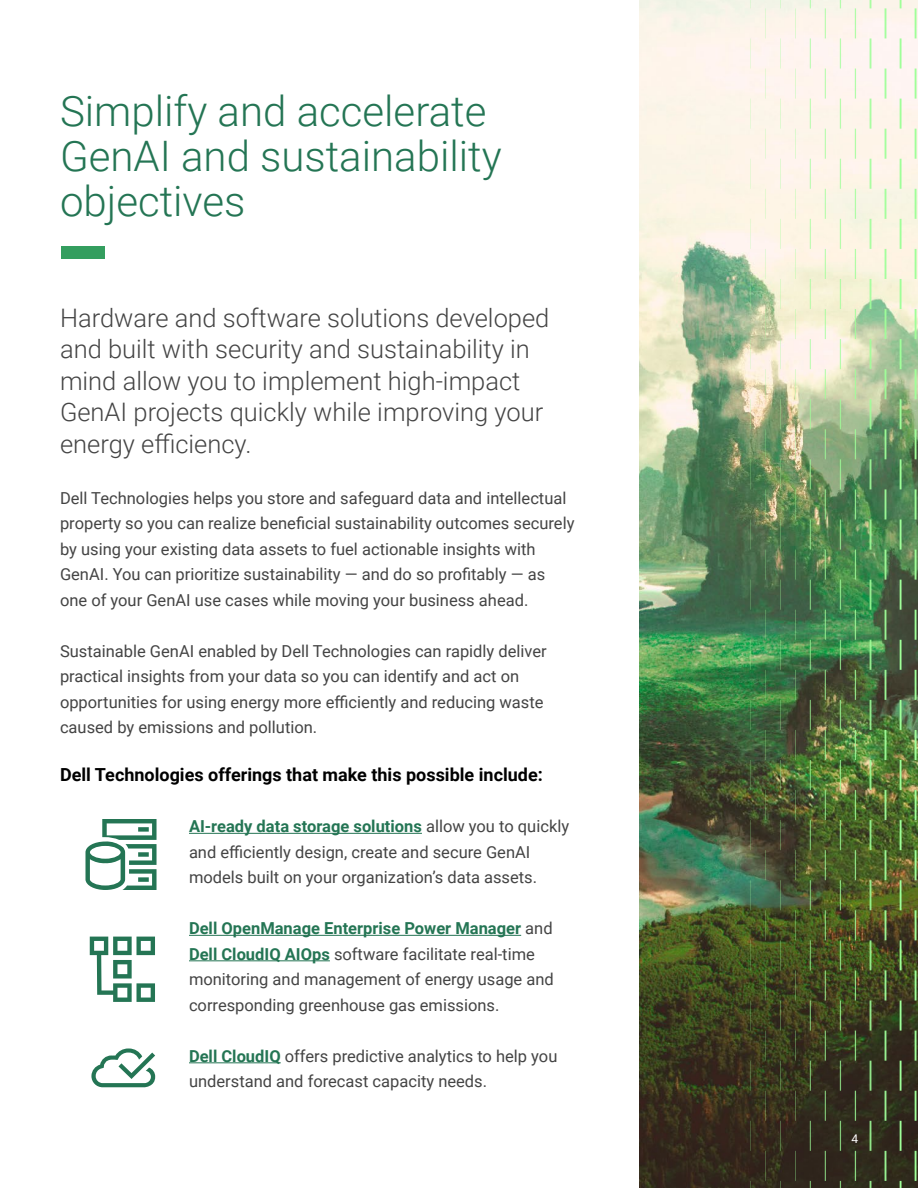
<style>
.page{position:relative;width:918px;height:1188px;background:#fff}
.page>*{position:absolute;margin:0;border:0;box-sizing:border-box;transform-origin:0 0}
.Section_Header{font:300 42px/45px "Roboto";color:#247554}
.Secondary_page_title{font:300 25.5px/31.5px "Roboto";color:#444}
.Section_title{font:700 18px "Roboto";color:#000}
.Body{font:16.5px/25.5px "Roboto";color:#444}
.t1{font:12px "Roboto";color:#fff}
.s1{font-weight:700;color:#247554}
</style>
<div class="page">
<div style="left:62px;top:246px;width:43px;height:13px;background:#349e5f"></div>
<hr style="left:189px;top:833px;width:233px;height:1px;background:#247554">
<hr style="left:189px;top:935px;width:332px;height:1px;background:#247554">
<hr style="left:189px;top:960px;width:141px;height:1px;background:#247554">
<hr style="left:189px;top:1062px;width:92px;height:1px;background:#247554">
<svg style="left:85px;top:819px;width:72px;height:71px"></svg>
<svg style="left:90px;top:937px;width:65px;height:65px"></svg>
<svg style="left:91px;top:1048px;width:64px;height:39px"></svg>
<img style="left:639px;top:0;width:111px;height:1188px">
<img style="left:750px;top:640px;width:168px;height:548px">
<img style="left:750px;top:0;width:168px;height:640px">
<h2 class="Section_Header" style="left:60px;top:87px;width:443px">Simplify and accelerate<br>GenAI and sustainability objectives</h2>
<h3 class="Secondary_page_title" style="left:60px;top:301px;width:491px">Hardware and software solutions developed and built with security and sustainability in mind allow you to implement high-impact GenAI projects quickly while improving your energy efficiency.</h3>
<p class="Body" style="left:60px;top:484px;width:516px">Dell Technologies helps you store and safeguard data and intellectual property so you can realize beneficial sustainability outcomes securely by using your existing data assets to fuel actionable insights with GenAI. You can prioritize sustainability — and do so profitably — as one of your GenAI use cases while moving your business ahead.</p>
<p class="Body" style="left:60px;top:637px;width:488px">Sustainable GenAI enabled by Dell Technologies can rapidly deliver practical insights from your data so you can identify and act on opportunities for using energy more efficiently and reducing waste caused by emissions and pollution.</p>
<h4 class="Section_title" style="left:60px;top:762px;width:484px">Dell Technologies offerings that make this possible include:</h4>
<p class="Body" style="left:189px;top:813px;width:382px"><span class="s1">AI-ready data storage solutions</span> allow you to quickly and efficiently design, create and secure GenAI models built on your organization’s data assets.</p>
<p class="Body" style="left:189px;top:915px;width:366px"><span class="s1">Dell OpenManage Enterprise Power Manager</span> and <span class="s1">Dell CloudIQ AIOps</span> software facilitate real-time monitoring and management of energy usage and corresponding greenhouse gas emissions.</p>
<p class="Body" style="left:189px;top:1042px;width:370px"><span class="s1">Dell CloudIQ</span> offers predictive analytics to help you understand and forecast capacity needs.</p>
<p class="t1" style="left:852px;top:1130px;width:8px">4</p>
</div>
